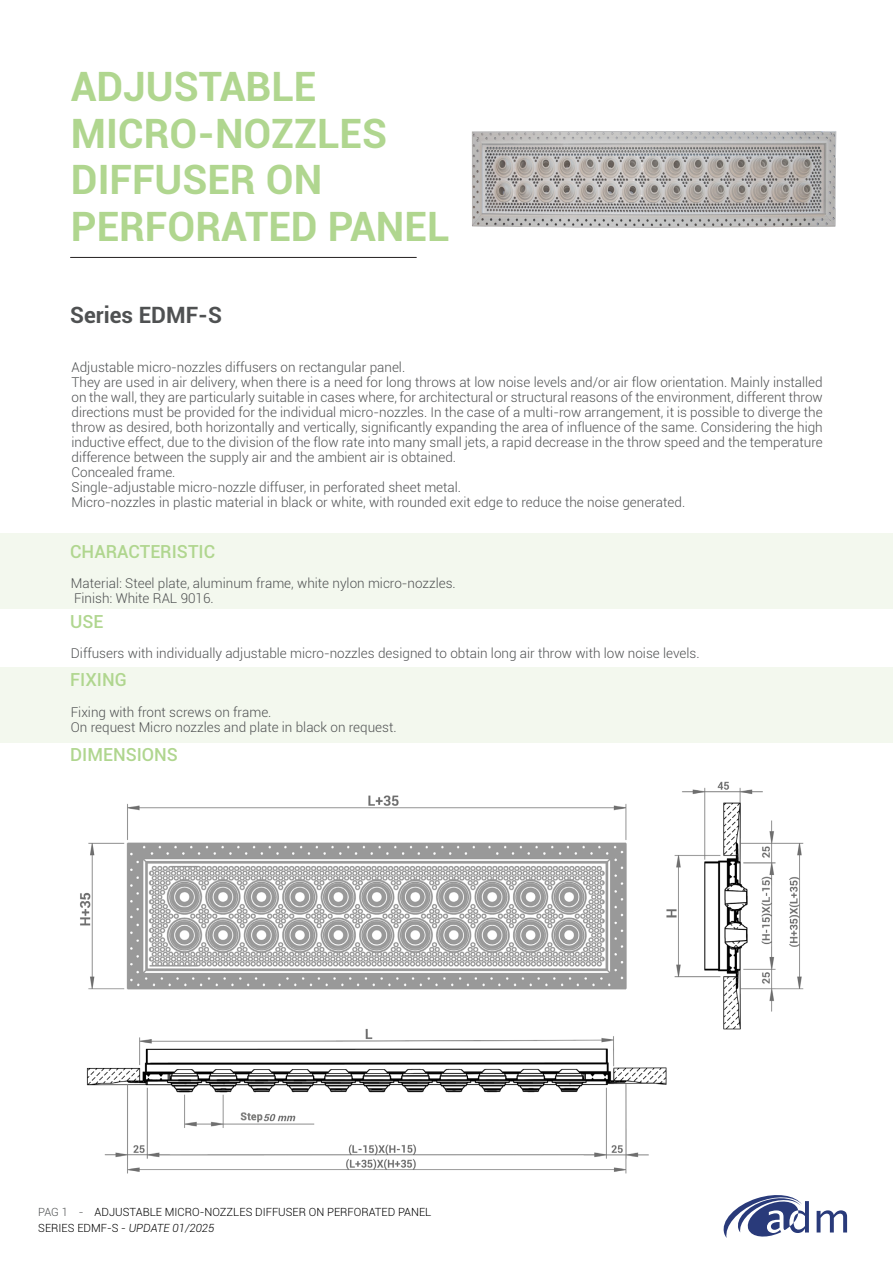
<style>
.page{position:relative;width:893px;height:1263px;background:#fff}
.page>*{position:absolute;margin:0;border:0;box-sizing:border-box;transform-origin:0 0}
.Titolo{font:700 40.5px/46.5px "Roboto";color:#b0d68f}
.t1{font:700 22.5px "Roboto";color:#4f5152}
.Sottotitolo_colorato{font:500 18px "Roboto";color:#b0d68f}
.Testo{font:300 13.5px/15px "Roboto";color:#4f5152;text-align:justify}
.t2{font:300 11.25px/16.5px "Roboto";color:#000001}
.s1{color:#505253}
.s2{font-style:italic}
</style>
<div class="page">
<svg style="left:723px;top:1195px;width:86px;height:43px"></svg>
<svg style="left:817px;top:1210px;width:30px;height:22px"></svg>
<div style="left:0;top:533px;width:893px;height:75px;background:#f3f8ee"></div>
<div style="left:0;top:667px;width:893px;height:75px;background:#f3f8ee"></div>
<img style="left:471px;top:131px;width:366px;height:97px">
<hr style="left:71px;top:257px;width:345px;height:1px;background:#231f20">
<img style="left:80px;top:781px;width:724px;height:393px">
<p class="Titolo" style="left:71px;top:62px;width:247px">ADJUSTABLE</p>
<p class="Titolo" style="left:71px;top:108px;width:318px">MICRO-NOZZLES</p>
<p class="Titolo" style="left:71px;top:155px;width:380px">DIFFUSER ON<br>PERFORATED PANEL</p>
<p class="t1" style="left:70px;top:299px;width:153px">Series EDMF-S</p>
<p class="Testo" style="left:72px;top:360px;width:335px">Adjustable micro-nozzles diffusers on rectangular panel.</p>
<p class="Testo" style="left:72px;top:375px;width:753px">They are used in air delivery, when there is a need for long throws at low noise levels and/or air flow orientation. Mainly installed on the wall, they are particularly suitable in cases where, for architectural or structural reasons of the environment, different throw directions must be provided for the individual micro-nozzles. In the case of a multi-row arrangement, it is possible to diverge the throw as desired, both horizontally and vertically, significantly expanding the area of influence of the same. Considering the high inductive effect, due to the division of the flow rate into many small jets, a rapid decrease in the throw speed and the temperature difference between the supply air and the ambient air is obtained.</p>
<p class="Testo" style="left:72px;top:465px;width:106px">Concealed frame.</p>
<p class="Testo" style="left:72px;top:480px;width:391px">Single-adjustable micro-nozzle diffuser, in perforated sheet metal.</p>
<p class="Testo" style="left:72px;top:495px;width:615px">Micro-nozzles in plastic material in black or white, with rounded exit edge to reduce the noise generated.</p>
<p class="Sottotitolo_colorato" style="left:70px;top:539px;width:147px">CHARACTERISTIC</p>
<p class="Testo" style="left:71px;top:575px;width:386px">Material: Steel plate, aluminum frame, white nylon micro-nozzles.</p>
<p class="Testo" style="left:74px;top:590px;width:141px">Finish: White RAL 9016.</p>
<p class="Sottotitolo_colorato" style="left:70px;top:608px;width:35px">USE</p>
<p class="Testo" style="left:71px;top:645px;width:630px">Diffusers with individually adjustable micro-nozzles designed to obtain long air throw with low noise levels.</p>
<p class="Sottotitolo_colorato" style="left:70px;top:667px;width:58px">FIXING</p>
<p class="Testo" style="left:71px;top:704px;width:202px">Fixing with front screws on frame.</p>
<p class="Testo" style="left:71px;top:719px;width:327px">On request Micro nozzles and plate in black on request.</p>
<p class="Sottotitolo_colorato" style="left:70px;top:742px;width:109px">DIMENSIONS</p>
<p class="t2" style="left:38px;top:1203px;width:395px"><span class="s1">PAG 1 -</span> ADJUSTABLE MICRO-NOZZLES DIFFUSER ON PERFORATED PANEL<br>SERIES EDMF-S - <span class="s2">UPDATE 01/2025</span></p>
</div>
